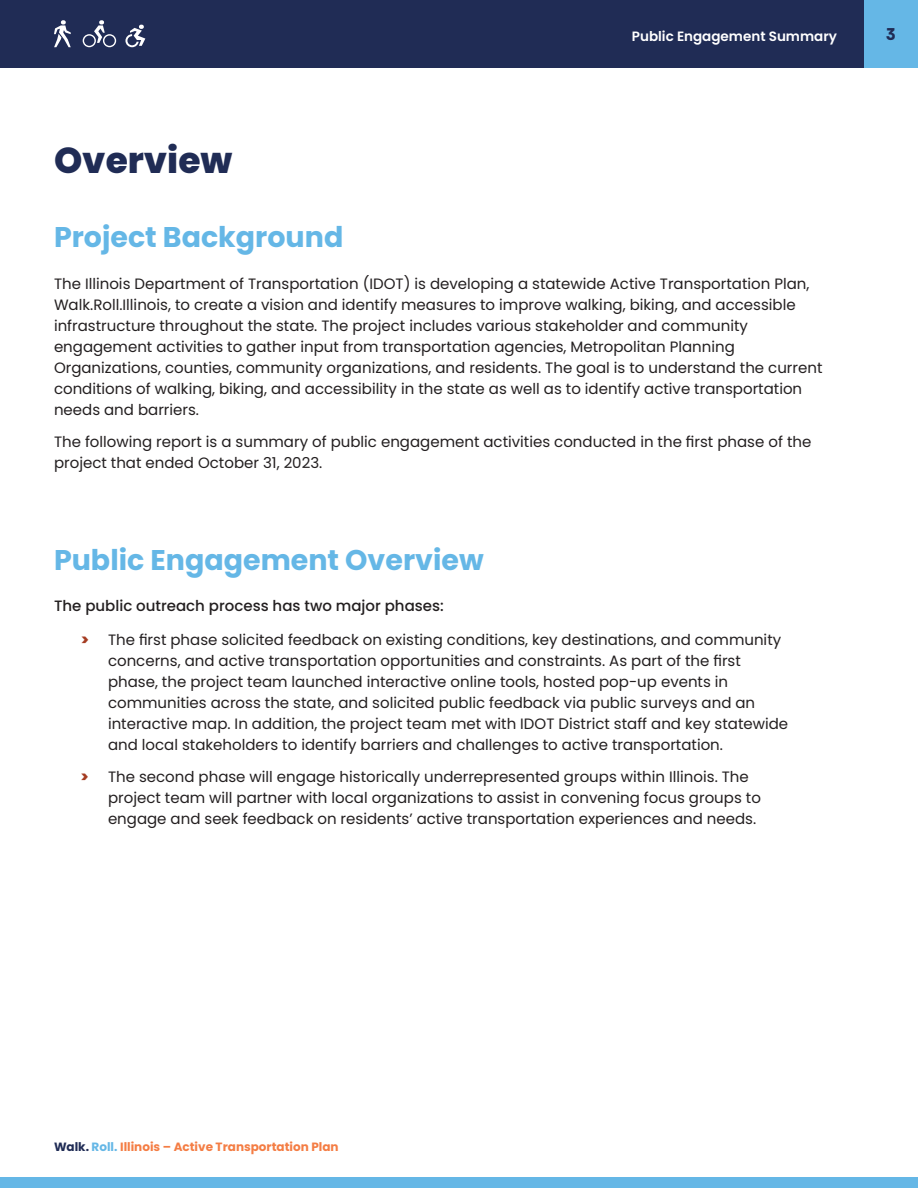
<style>
.page{position:relative;width:918px;height:1188px;background:#fff}
.page>*{position:absolute;margin:0;border:0;box-sizing:border-box;transform-origin:0 0}
.t1{font:800 36px "Poppins";color:#202c55}
.t2{font:700 28.5px "Poppins";color:#65b7e6}
.t3{font:700 16.5px "Poppins";color:#202c55}
.t4{font:15px/21px "Poppins";color:#231f20}
.t5{font:500 15px "Poppins";color:#231f20}
.t6{font:800 15px "Poppins";color:#a53c22}
.t7{font:600 13.5px "Poppins";color:#fff}
.t8{font:700 12px "Poppins";color:#f47d44}
.s1{color:#202c55}
.s2{color:#65b7e6}
</style>
<div class="page">
<div style="left:0;top:0;width:918px;height:68px;background:#202c55"></div>
<div style="left:0;top:1178px;width:918px;height:10px;background:#65b7e6"></div>
<div style="left:864px;top:0;width:54px;height:68px;background:#65b7e6"></div>
<svg style="left:54px;top:20px;width:17px;height:27px"></svg>
<svg style="left:83px;top:20px;width:33px;height:27px"></svg>
<svg style="left:125px;top:25px;width:20px;height:22px"></svg>
<h1 class="t1" style="left:54px;top:139px;width:180px">Overview</h1>
<p class="t7" style="left:632px;top:28px;width:207px">Public Engagement Summary</p>
<h2 class="t2" style="left:54px;top:221px;width:291px">Project Background</h2>
<p class="t4" style="left:54px;top:273px;width:770px">The Illinois Department of Transportation (IDOT) is developing a statewide Active Transportation Plan, Walk.Roll.Illinois, to create a vision and identify measures to improve walking, biking, and accessible infrastructure throughout the state. The project includes various stakeholder and community engagement activities to gather input from transportation agencies, Metropolitan Planning Organizations, counties, community organizations, and residents. The goal is to understand the current conditions of walking, biking, and accessibility in the state as well as to identify active transportation needs and barriers.</p>
<p class="t4" style="left:54px;top:431px;width:759px">The following report is a summary of public engagement activities conducted in the first phase of the project that ended October 31, 2023.</p>
<h2 class="t2" style="left:54px;top:543px;width:431px">Public Engagement Overview</h2>
<p class="t5" style="left:54px;top:597px;width:391px">The public outreach process has two major phases:</p>
<p class="t4" style="left:108px;top:630px;width:675px">The first phase solicited feedback on existing conditions, key destinations, and community</p>
<p class="t6" style="left:81px;top:631px;width:9px">&gt;</p>
<p class="t6" style="left:81px;top:768px;width:9px">&gt;</p>
<p class="t4" style="left:108px;top:651px;width:682px">concerns, and active transportation opportunities and constraints. As part of the first phase, the project team launched interactive online tools, hosted pop-up events in communities across the state, and solicited public feedback via public surveys and an interactive map In. addition, the project team met with IDOT District staff and key statewide and local stakeholders to identify barriers and challenges to active transportation.</p>
<p class="t4" style="left:108px;top:767px;width:642px">The second phase will engage historically underrepresented groups within Illinois. The</p>
<p class="t4" style="left:108px;top:788px;width:654px">project team will partner with local organizations to assist in convening focus groups to engage and seek feedback on residents’ active transportation experiences and needs.</p>
<p class="t3" style="left:886px;top:24px;width:12px">3</p>
<p class="t8" style="left:54px;top:1140px;width:286px"><span class="s1">Walk.</span> <span class="s2">Roll.</span> Illinois – Active Transportation Plan</p>
</div>
